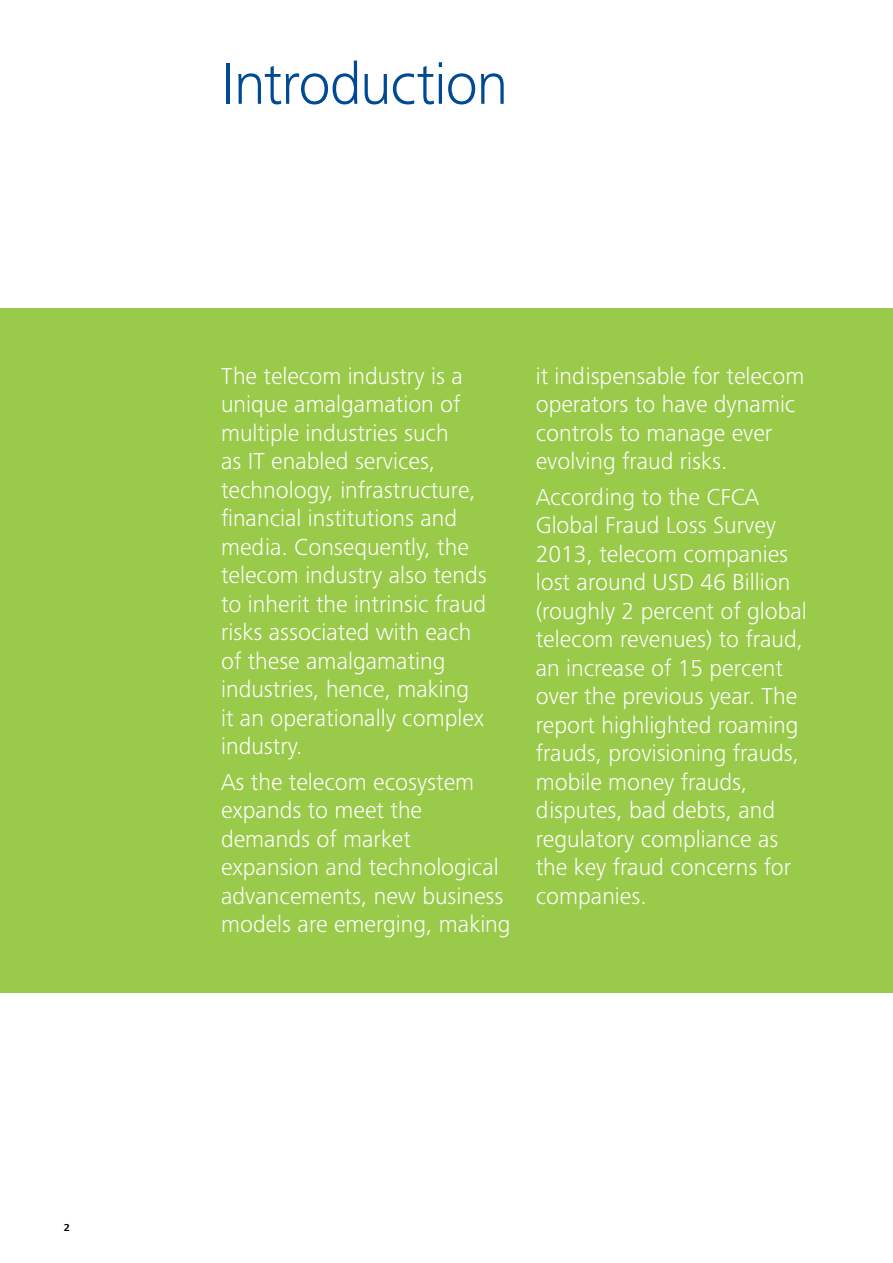
<style>
.page{position:relative;width:893px;height:1263px;background:#fff}
.page>*{position:absolute;margin:0;border:0;box-sizing:border-box;transform-origin:0 0}
.t1{font:300 60px "Frutiger Next Pro";letter-spacing:-.02em;color:#004a94}
.t2{font:300 24px/28.5px "Frutiger Next Pro";color:#fff}
.t3{font:700 10.5px "Frutiger Next Pro";color:#000}
</style>
<div class="page">
<div style="left:0;top:308px;width:893px;height:685px;background:#99ca49"></div>
<p class="t3" style="left:64px;top:1221px;width:8px">2</p>
<h1 class="t1" style="left:221px;top:49px;width:289px">Introduction</h1>
<p class="t2" style="left:221px;top:362px;width:267px">The telecom industry is a unique amalgamation of multiple industries such<br>as IT enabled services, technology, infrastructure, financial institutions and media. Consequently, the telecom industry also tends to inherit the intrinsic fraud risks associated with each of these amalgamating industries, hence, making it an operationally complex industry.</p>
<p class="t2" style="left:221px;top:768px;width:291px">As the telecom ecosystem expands to meet the demands of market expansion and technological advancements, new business models are emerging, making</p>
<p class="t2" style="left:536px;top:361px;width:270px">it indispensable for telecom operators to have dynamic controls to manage ever evolving fraud risks.</p>
<p class="t2" style="left:536px;top:483px;width:273px">According to the CFCA<br>Global Fraud Loss Survey<br>2013, telecom companies lost around USD 46 Billion (roughly 2 percent of global telecom revenues) to fraud, an increase of 15 percent over the previous year. The report highlighted roaming frauds, provisioning frauds, mobile money frauds, disputes, bad debts, and regulatory compliance as the key fraud concerns for companies.</p>
</div>
